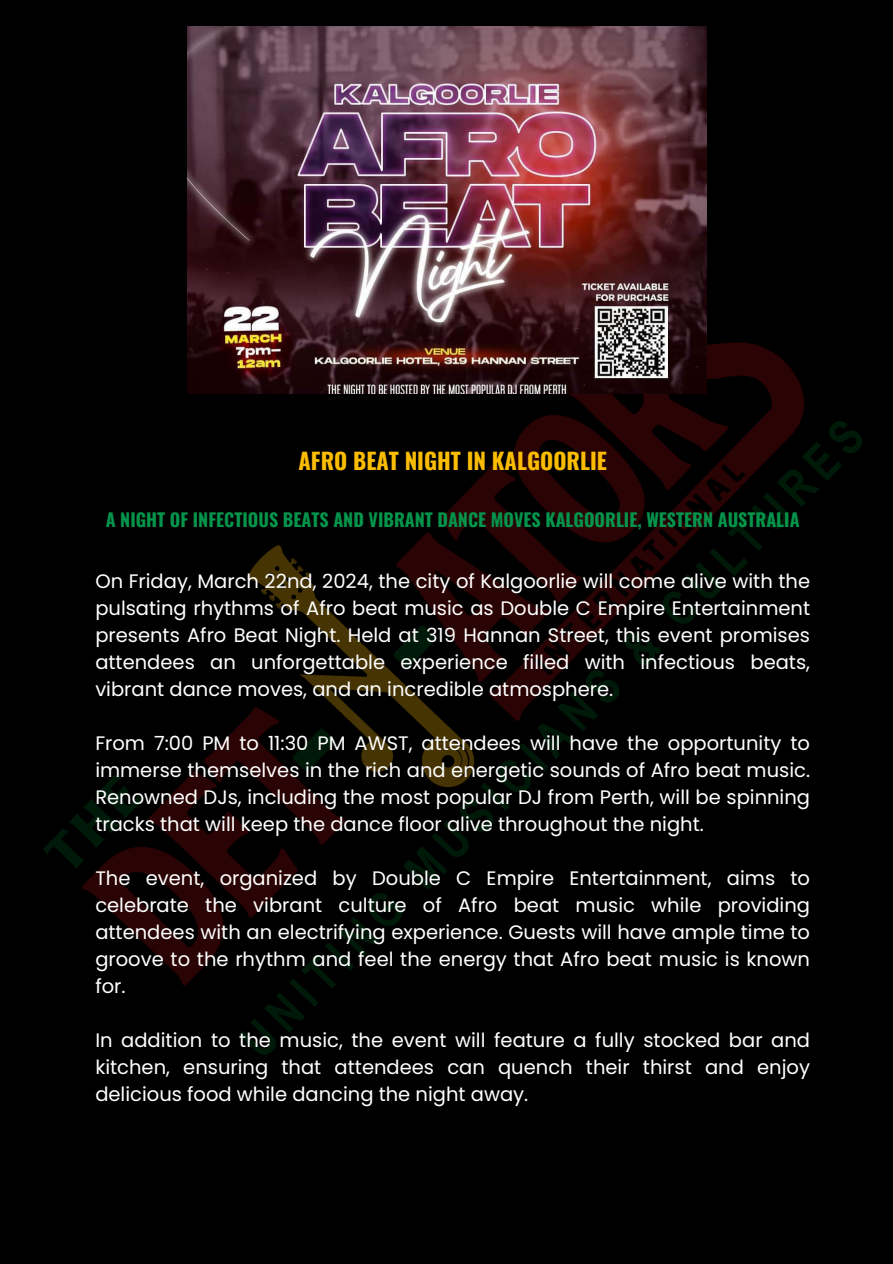
<style>
.page{position:relative;width:893px;height:1264px;background:#fff}
.page>*{position:absolute;margin:0;border:0;box-sizing:border-box;transform-origin:0 0}
.t1{font:700 22.5px "Oswald";color:#fbbc04}
.t2{font:19.5px/27px "Poppins";color:#fff;text-align:justify}
.t3{font:700 18px "Oswald";color:#04944b}
</style>
<div class="page">
<img style="left:0;top:0;width:892px;height:1263px">
<img style="left:187px;top:26px;width:519px;height:367px">
<p class="t1" style="left:298px;top:443px;width:310px">AFRO BEAT NIGHT IN KALGOORLIE</p>
<p class="t3" style="left:106px;top:505px;width:695px">A NIGHT OF INFECTIOUS BEATS AND VIBRANT DANCE MOVES KALGOORLIE, WESTERN AUSTRALIA</p>
<h1 class="t2" style="left:95px;top:567px;width:716px">On Friday, March 22nd, 2024, the city of Kalgoorlie will come alive with the pulsating rhythms of Afro beat music as Double C Empire Entertainment presents Afro Beat Night. Held at 319 Hannan Street, this event promises attendees an unforgettable experience filled with infectious beats, vibrant dance moves, and an incredible atmosphere.</h1>
<h2 class="t2" style="left:95px;top:729px;width:716px">From 7:00 PM to 11:30 PM AWST, attendees will have the opportunity to immerse themselves in the rich and energetic sounds of Afro beat music.<br>Renowned DJs, including the most popular DJ from Perth, will be spinning tracks that will keep the dance floor alive throughout the night.</h2>
<p class="t2" style="left:95px;top:864px;width:716px">The event, organized by Double C Empire Entertainment, aims to celebrate the vibrant culture of Afro beat music while providing attendees with an electrifying experience. Guests will have ample time to groove to the rhythm and feel the energy that Afro beat music is known for.</p>
<p class="t2" style="left:95px;top:1026px;width:716px">In addition to the music, the event will feature a fully stocked bar and kitchen, ensuring that attendees can quench their thirst and enjoy delicious food while dancing the night away.</p>
</div>
